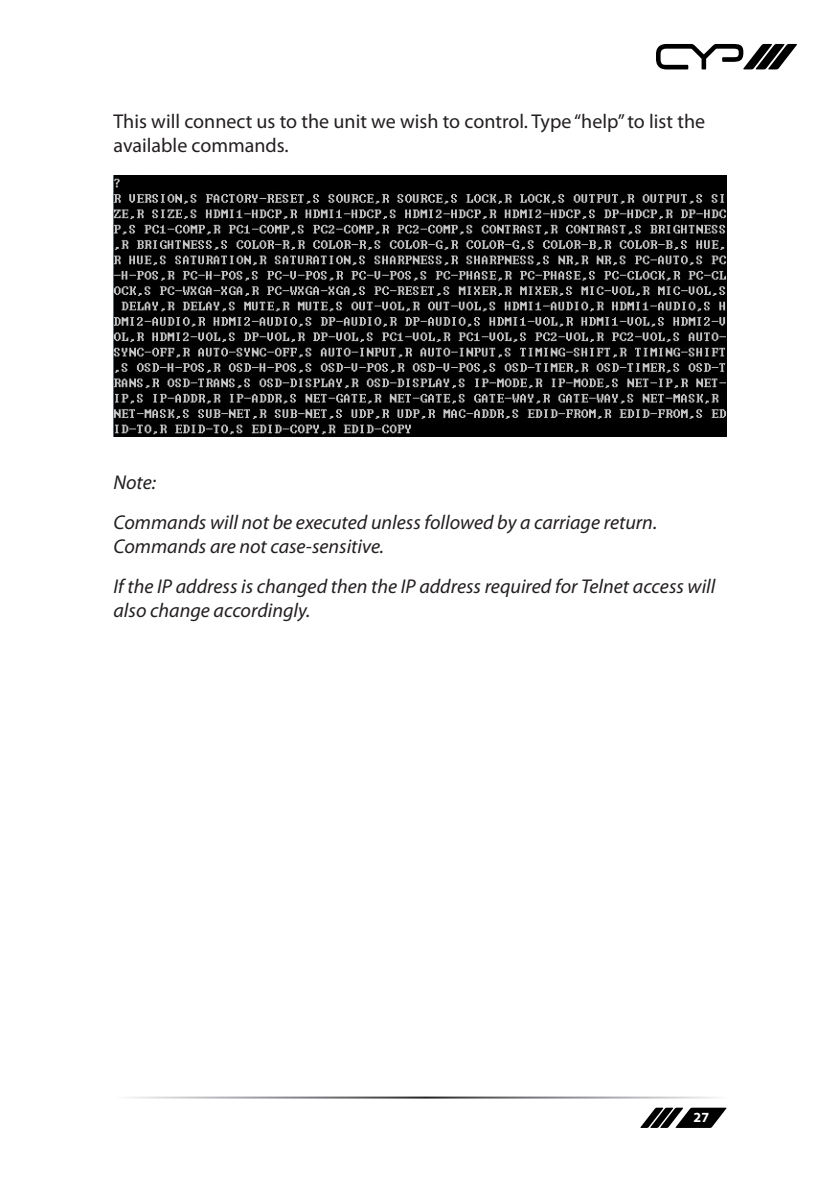
<style>
.page{position:relative;width:840px;height:1191px;background:#fff}
.page>*{position:absolute;margin:0;border:0;box-sizing:border-box;transform-origin:0 0}
.Paragraph{font:italic 20px/24px "Myriad Pro";color:#231f20}
.Paragraph-2{font:20px/24px "Myriad Pro";color:#231f20}
.Paragraph_-_Note_Ita{font:italic 20px "Myriad Pro";color:#231f20}
.t1{font:700 14px "Myriad Pro";color:#fff}
</style>
<div class="page">
<svg style="left:640px;top:1107px;width:86px;height:21px"></svg>
<svg style="left:656px;top:44px;width:140px;height:25px"></svg>
<img style="left:113px;top:176px;width:613px;height:260px">
<p class="Paragraph-2" style="left:113px;top:109px;width:593px">This will connect us to the unit we wish to control. Type “help” to list the available commands.</p>
<p class="Paragraph_-_Note_Ita" style="left:113px;top:470px;width:44px">Note:</p>
<p class="Paragraph" style="left:113px;top:510px;width:545px">Commands will not be executed unless followed by a carriage return.<br>Commands are not case-sensitive.</p>
<p class="Paragraph" style="left:113px;top:574px;width:603px">If the IP address is changed then the IP address required for Telnet access will also change accordingly.</p>
<p class="t1" style="left:693px;top:1108px;width:17px">27</p>
</div>
